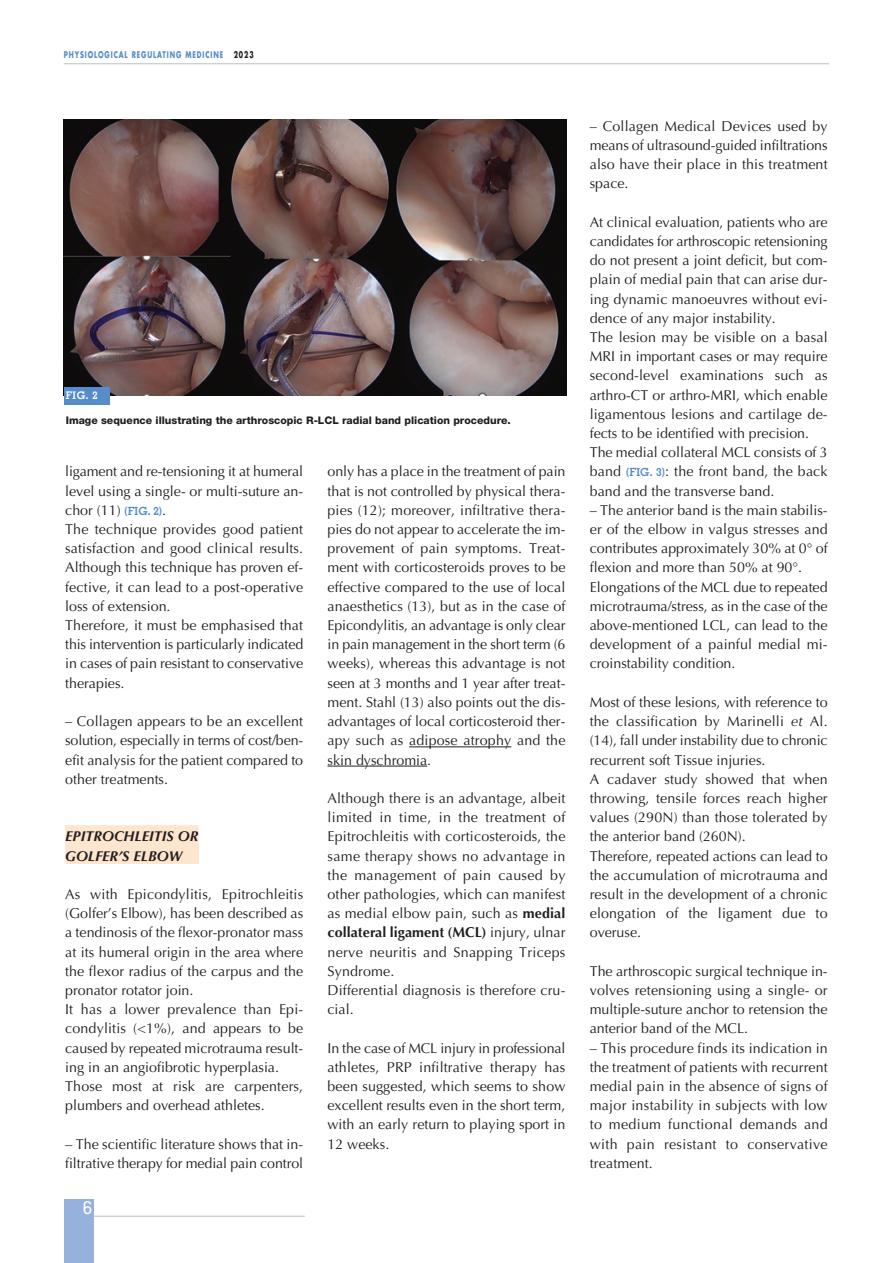
<style>
.page{position:relative;width:893px;height:1263px;background:#fff}
.page>*{position:absolute;margin:0;border:0;box-sizing:border-box;transform-origin:0 0}
.t1{font:500 18px "Memphis";color:#fff}
.t2{font:14.25px/19.2px "Optima LT Std";color:#231f20;text-align:justify}
.t3{font:italic 700 14.25px "Optima LT Std";color:#231f20}
.t4{font:800 10.5px "Helvetica Neue LT Pro";color:#231f20}
.t5{font:700 10.5px "Memphis";color:#fff}
.t6{font:700 9px "Futura LT";letter-spacing:.135em;color:#568cc9;scale:.7 1}
.s1{color:#231f20}
.s2{font-family:"Memphis";font-weight:700;font-size:11.25px;color:#568cc9}
.s3{font-weight:700}
.s4{font-style:italic}
</style>
<div class="page">
<hr style="left:85px;top:1216px;width:220px;height:1px;background:#bcbdc0">
<div style="left:64px;top:1199px;width:30px;height:64px;background:#96b1dc"></div>
<hr style="left:64px;top:64px;width:765px;height:1px;background:#bcbdc0">
<div style="left:65px;top:825px;width:133px;height:20px;background:#fee5cd"></div>
<div style="left:65px;top:844px;width:134px;height:20px;background:#fee5cd"></div>
<hr style="left:409px;top:746px;width:102px;height:1px;background:#231f20">
<hr style="left:327px;top:766px;width:100px;height:1px;background:#231f20">
<svg style="left:64px;top:119px;width:503px;height:278px;background:#614b4a"></svg>
<div style="left:64px;top:387px;width:45px;height:17px;background:#568cc9"></div>
<p class="t6" style="left:64px;top:49px;width:273px">PHYSIOLOGICAL REGULATING MEDICINE <span class="s1">2023</span></p>
<p class="t5" style="left:66px;top:392px;width:34px">FIG. 2</p>
<p class="t4" style="left:66px;top:416px;width:447px">Image sequence illustrating the arthroscopic R-LCL radial band plication procedure.</p>
<p class="t2" style="left:65px;top:463px;width:240px">ligament and re-tensioning it at humeral level using a single- or multi-suture an&shy;chor (11) <span class="s2">(FIG. 2)</span>.</p>
<p class="t2" style="left:65px;top:521px;width:240px">The technique provides good patient satisfaction and good clinical results.<br>Although this technique has proven ef&shy;fective, it can lead to a post-operative loss of extension.</p>
<p class="t2" style="left:65px;top:617px;width:240px">Therefore, it must be emphasised that this intervention is particularly indicated in cases of pain resistant to conservative therapies.</p>
<p class="t2" style="left:65px;top:713px;width:240px">– Collagen appears to be an excellent solution, especially in terms of cost/ben&shy;efit analysis for the patient compared to other treatments.</p>
<p class="t3" style="left:65px;top:828px;width:135px">EPITROCHLEITIS OR</p>
<p class="t3" style="left:65px;top:847px;width:118px">GOLFER’S ELBOW</p>
<p class="t2" style="left:65px;top:886px;width:240px">As with Epicondylitis, Epitrochleitis (Golfer’s Elbow), has been described as a tendinosis of the flexor-pronator mass at its humeral origin in the area where the flexor radius of the carpus and the pronator rotator join.</p>
<p class="t2" style="left:65px;top:1001px;width:240px">It has a lower prevalence than Epi&shy;condylitis (&lt;1%), and appears to be caused by repeated microtrauma result&shy;ing in an angiofibrotic hyperplasia.</p>
<p class="t2" style="left:65px;top:1078px;width:240px">Those most at risk are carpenters, plumbers and overhead athletes.</p>
<p class="t2" style="left:65px;top:1135px;width:240px">– The scientific literature shows that in&shy;filtrative therapy for medial pain control</p>
<p class="t1" style="left:83px;top:1201px;width:10px">6</p>
<p class="t2" style="left:327px;top:463px;width:239px">only has a place in the treatment of pain that is not controlled by physical thera&shy;pies (12); moreover, infiltrative thera&shy;pies do not appear to accelerate the im&shy;provement of pain symptoms. Treat&shy;ment with corticosteroids proves to be effective compared to the use of local anaesthetics (13), but as in the case of Epicondylitis, an advantage is only clear in pain management in the short term (6 weeks), whereas this advantage is not seen at 3 months and 1 year after treat&shy;ment. Stahl (13) also points out the dis&shy;advantages of local corticosteroid ther&shy;apy such as adipose atrophy and the skin dyschromia.</p>
<p class="t2" style="left:327px;top:790px;width:239px">Although there is an advantage, albeit limited in time, in the treatment of Epitrochleitis with corticosteroids, the same therapy shows no advantage in the management of pain caused by other pathologies, which can manifest as medial elbow pain, such as <span class="s3">medial collateral ligament (MCL)</span> injury, ulnar nerve neuritis and Snapping Triceps Syndrome.</p>
<p class="t2" style="left:327px;top:982px;width:239px">Differential diagnosis is therefore cru&shy;cial.</p>
<p class="t2" style="left:327px;top:1039px;width:239px">In the case of MCL injury in professional athletes, PRP infiltrative therapy has been suggested, which seems to show excellent results even in the short term, with an early return to playing sport in 12 weeks.</p>
<p class="t2" style="left:590px;top:118px;width:239px">– Collagen Medical Devices used by means of ultrasound-guided infiltrations also have their place in this treatment space.</p>
<p class="t2" style="left:590px;top:214px;width:239px">At clinical evaluation, patients who are candidates for arthroscopic retensioning do not present a joint deficit, but com&shy;plain of medial pain that can arise dur&shy;ing dynamic manoeuvres without evi&shy;dence of any major instability.</p>
<p class="t2" style="left:590px;top:329px;width:239px">The lesion may be visible on a basal MRI in important cases or may require second-level examinations such as arthro-CT or arthro-MRI, which enable ligamentous lesions and cartilage de&shy;fects to be identified with precision.</p>
<p class="t2" style="left:590px;top:444px;width:239px">The medial collateral MCL consists of 3 band <span class="s2">(FIG. 3)</span>: the front band, the back band and the transverse band.</p>
<p class="t2" style="left:590px;top:502px;width:239px">– The anterior band is the main stabilis&shy;er of the elbow in valgus stresses and contributes approximately 30% at 0° of flexion and more than 50% at 90°.</p>
<p class="t2" style="left:590px;top:579px;width:239px">Elongations of the MCL due to repeated microtrauma/stress, as in the case of the above-mentioned LCL, can lead to the development of a painful medial mi&shy;croinstability condition.</p>
<p class="t2" style="left:590px;top:694px;width:239px">Most of these lesions, with reference to the classification by Marinelli <span class="s4">et</span> Al. (14), fall under instability due to chronic recurrent soft Tissue injuries.</p>
<p class="t2" style="left:590px;top:771px;width:239px">A cadaver study showed that when throwing, tensile forces reach higher values (290N) than those tolerated by the anterior band (260N).</p>
<p class="t2" style="left:590px;top:847px;width:239px">Therefore, repeated actions can lead to the accumulation of microtrauma and result in the development of a chronic elongation of the ligament due to overuse.</p>
<p class="t2" style="left:590px;top:963px;width:239px">The arthroscopic surgical technique in&shy;volves retensioning using a single- or multiple-suture anchor to retension the anterior band of the MCL.</p>
<p class="t2" style="left:590px;top:1039px;width:239px">– This procedure finds its indication in the treatment of patients with recurrent medial pain in the absence of signs of major instability in subjects with low to medium functional demands and with pain resistant to conservative treatment.</p>
</div>
